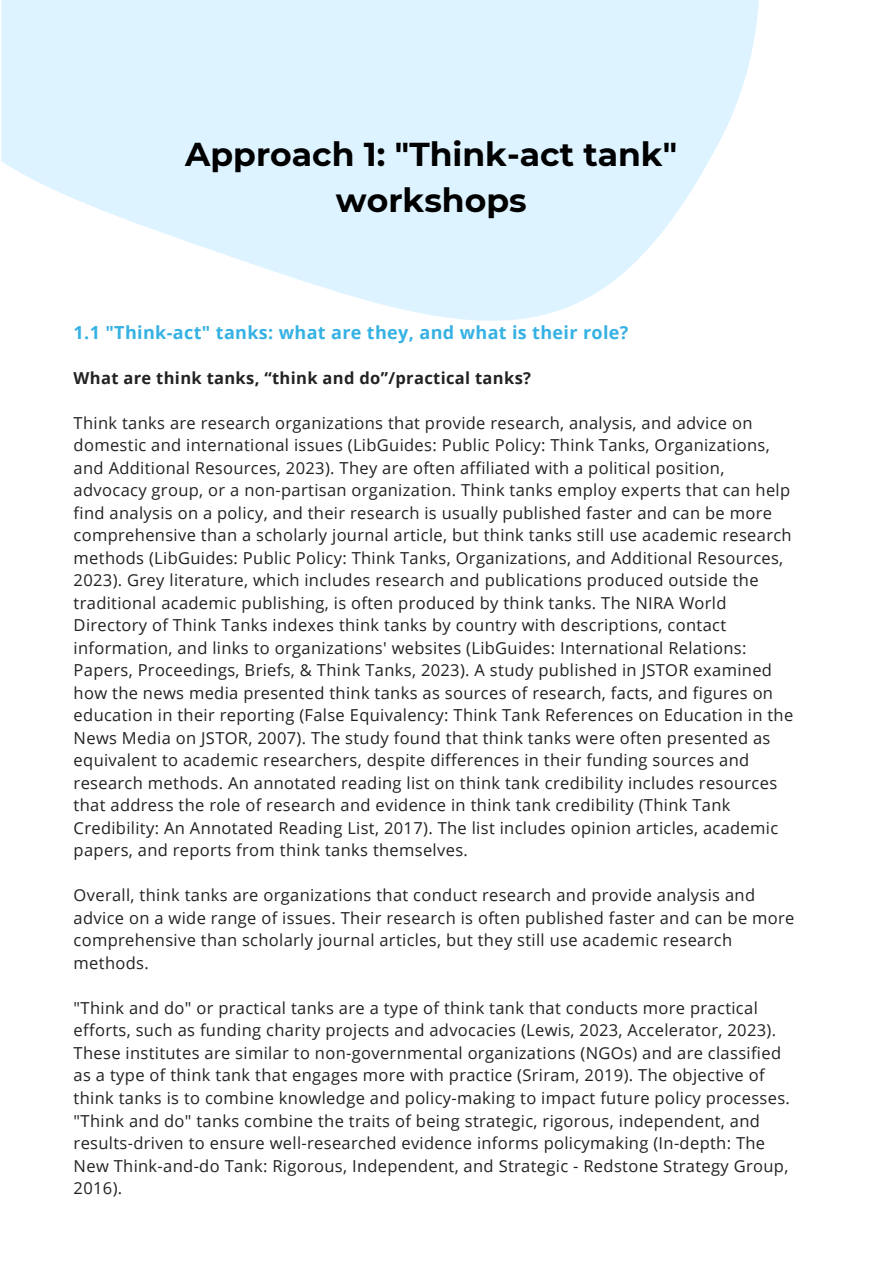
<style>
.page{position:relative;width:893px;height:1264px;background:#fff}
.page>*{position:absolute;margin:0;border:0;box-sizing:border-box;transform-origin:0 0}
.t1{font:700 33px/46.2px "Montserrat";color:#000;text-align:center}
.t2{font:700 18px "Open Sans";letter-spacing:.02em;color:#35b1e3}
.t3{font:16.5px/22.5px "Open Sans";letter-spacing:.02em;color:#222}
.t4{font:700 16.5px "Open Sans";letter-spacing:.02em;color:#222}
</style>
<div class="page">
<svg style="left:1px;top:0;width:758px;height:321px;fill:#ddf3ff"></svg>
<p class="t1" style="left:185px;top:131px;width:493px">Approach 1: "Think-act tank" workshops</p>
<p class="t2" style="left:74px;top:319px;width:556px">1.1 "Think-act" tanks: what are they, and what is their role?</p>
<p class="t4" style="left:74px;top:366px;width:459px">What are think tanks, “think and do”/practical tanks?</p>
<p class="t3" style="left:74px;top:411px;width:721px">Think tanks are research organizations that provide research, analysis, and advice on domestic and international issues (LibGuides: Public Policy: Think Tanks, Organizations, and Additional Resources, 2023). They are often affiliated with a political position, advocacy group, or a non-partisan organization. Think tanks employ experts that can help find analysis on a policy, and their research is usually published faster and can be more comprehensive than a scholarly journal article, but think tanks still use academic research methods (LibGuides: Public Policy: Think Tanks, Organizations, and Additional Resources, 2023). Grey literature, which includes research and publications produced outside the traditional academic publishing, is often produced by think tanks. The NIRA World Directory of Think Tanks indexes think tanks by country with descriptions, contact information, and links to organizations' websites (LibGuides: International Relations:<br>Papers, Proceedings, Briefs, &amp; Think Tanks, 2023). A study published in JSTOR examined how the news media presented think tanks as sources of research, facts, and figures on education in their reporting (False Equivalency: Think Tank References on Education in the News Media on JSTOR, 2007). The study found that think tanks were often presented as equivalent to academic researchers, despite differences in their funding sources and research methods. An annotated reading list on think tank credibility includes resources that address the role of research and evidence in think tank credibility (Think Tank Credibility: An Annotated Reading List, 2017). The list includes opinion articles, academic papers, and reports from think tanks themselves.</p>
<p class="t3" style="left:74px;top:883px;width:722px">Overall, think tanks are organizations that conduct research and provide analysis and advice on a wide range of issues. Their research is often published faster and can be more comprehensive than scholarly journal articles, but they still use academic research methods.</p>
<p class="t3" style="left:74px;top:996px;width:717px">"Think and do" or practical tanks are a type of think tank that conducts more practical efforts, such as funding charity projects and advocacies (Lewis, 2023, Accelerator, 2023).<br>These institutes are similar to non-governmental organizations (NGOs) and are classified as a type of think tank that engages more with practice (Sriram, 2019). The objective of think tanks is to combine knowledge and policy-making to impact future policy processes. "Think and do" tanks combine the traits of being strategic, rigorous, independent, and results-driven to ensure well-researched evidence informs policymaking (In-depth: The New Think-and-do Tank: Rigorous, Independent, and Strategic - Redstone Strategy Group, 2016).</p>
</div>
